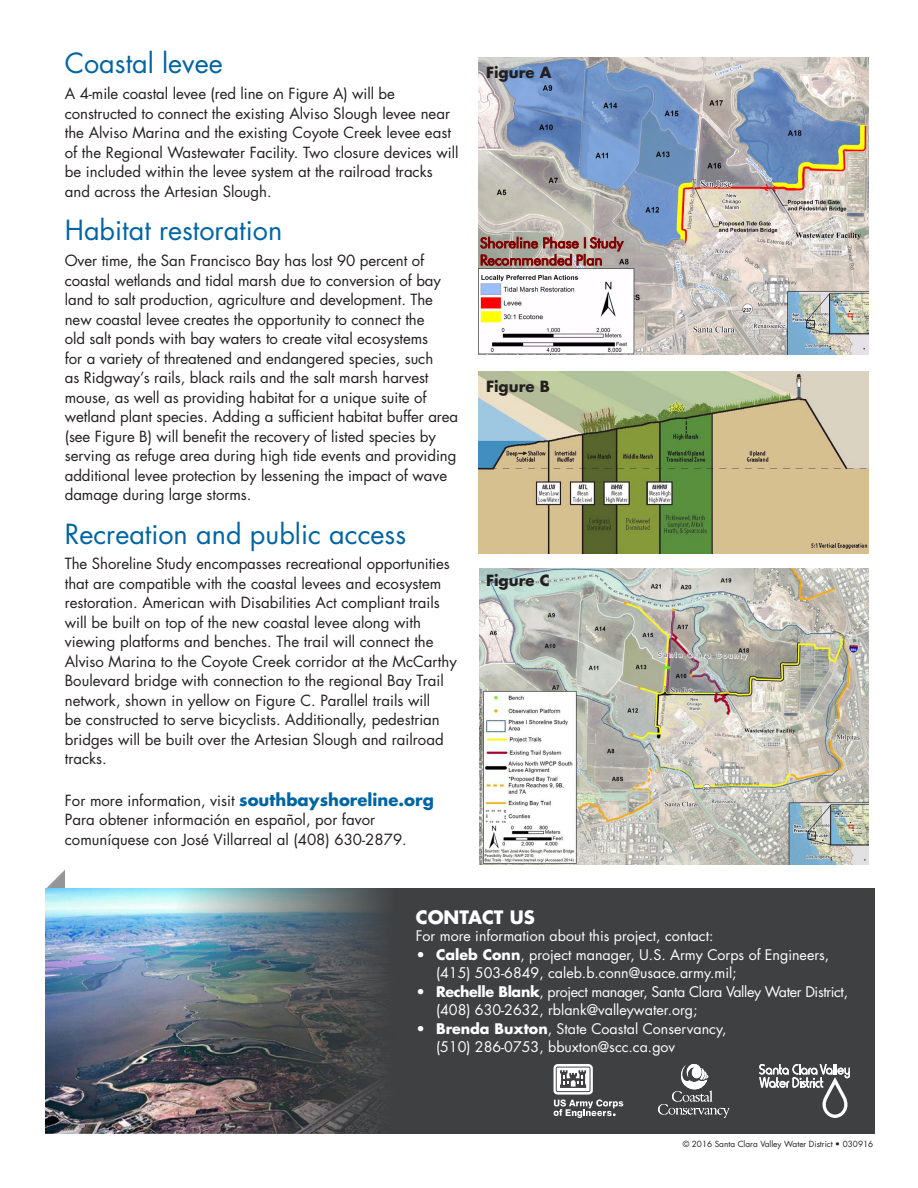
<style>
.page{position:relative;width:918px;height:1188px;background:#fff}
.page>*{position:absolute;margin:0;border:0;box-sizing:border-box;transform-origin:0 0}
.D-Subhead{font:27px "Futura Std";color:#0065a4}
.E-Body_text{font:27px "Futura Std";color:#0065a4}
.I-Copyright{font:700 18px "Futura Std";color:#fff}
.D-Subhead-2{font:15px/19.5px "Futura Std";letter-spacing:-.005em;color:#231f20}
.E-Body_text-2{font:15px/19.5px "Futura Std";color:#231f20}
.E-Body_text-3{font:700 15px "Futura Std";color:#231f20}
.I-Copyright-2{font:14.25px/18.5px "Futura Std";color:#fff}
.I-Copyright-3{font:14.25px/18.5px "Futura Std";letter-spacing:-.025em;color:#fff}
.t1{font:14.25px/17.1px "Futura BT";color:#800000}
.I-Copyright-4{font:8.25px "Futura Std";color:#231f20}
.s1{font-weight:700;font-size:16.5px;color:#0065a4}
.s2{font-weight:700}
</style>
<div class="page">
<svg style="left:46px;top:870px;width:19px;height:19px"></svg>
<img style="left:46px;top:889px;width:131px;height:245px">
<svg style="left:177px;top:889px;width:697px;height:245px;background:#474b4d"></svg>
<img style="left:479px;top:58px;width:390px;height:297px">
<svg style="left:480px;top:237px;width:144px;height:29px;background:#a17872"></svg>
<img style="left:479px;top:371px;width:390px;height:182px">
<img style="left:479px;top:569px;width:390px;height:295px">
<svg style="left:759px;top:1063px;width:93px;height:55px;background:#676869"></svg>
<svg style="left:554px;top:1064px;width:69px;height:54px"></svg>
<svg style="left:658px;top:1064px;width:72px;height:54px;background:#5f6061"></svg>
<p class="D-Subhead" style="left:65px;top:46px;width:160px">Coastal levee</p>
<p class="D-Subhead-2" style="left:65px;top:84px;width:395px">A 4-mile coastal levee (red line on Figure A) will be constructed to connect the existing Alviso Slough levee near the Alviso Marina and the existing Coyote Creek levee east of the Regional Wastewater Facility. Two closure devices will be included within the levee system at the railroad tracks and across the Artesian Slough.</p>
<p class="D-Subhead" style="left:65px;top:213px;width:219px">Habitat restoration</p>
<p class="D-Subhead-2" style="left:65px;top:251px;width:395px">Over time, the San Francisco Bay has lost 90 percent of coastal wetlands and tidal marsh due to conversion of bay land to salt production, agriculture and development. The new coastal levee creates the opportunity to connect the<br>old salt ponds with bay waters to create vital ecosystems<br>for a variety of threatened and endangered species, such<br>as Ridgway’s rails, black rails and the salt marsh harvest mouse, as well as providing habitat for a unique suite of wetland plant species. Adding a sufficient habitat buffer area (see Figure B) will benefit the recovery of listed species by serving as refuge area during high tide events and providing additional levee protection by lessening the impact of wave damage during large storms.</p>
<p class="E-Body_text" style="left:65px;top:517px;width:343px">Recreation and public access</p>
<p class="E-Body_text-2" style="left:65px;top:554px;width:394px">The Shoreline Study encompasses recreational opportunities that are compatible with the coastal levees and ecosystem restoration. American with Disabilities Act compliant trails will be built on top of the new coastal levee along with viewing platforms and benches. The trail will connect the Alviso Marina to the Coyote Creek corridor at the McCarthy Boulevard bridge with connection to the regional Bay Trail network, shown in yellow on Figure C. Parallel trails will<br>be constructed to serve bicyclists. Additionally, pedestrian bridges will be built over the Artesian Slough and railroad tracks.</p>
<p class="E-Body_text-2" style="left:65px;top:790px;width:371px">For more information, visit <span class="s1">southbayshoreline.org</span></p>
<p class="E-Body_text-2" style="left:65px;top:810px;width:344px">Para obtener información en español, por favor comuníquese con José Villarreal al (408) 630-2879.</p>
<p class="E-Body_text-3" style="left:486px;top:62px;width:67px">Figure A</p>
<p class="t1" style="left:480px;top:234px;width:145px">Shoreline Phase I Study<br>Recommended Plan</p>
<p class="E-Body_text-3" style="left:486px;top:376px;width:65px">Figure B</p>
<p class="E-Body_text-3" style="left:486px;top:571px;width:65px">Figure C</p>
<p class="I-Copyright" style="left:416px;top:905px;width:121px">CONTACT US</p>
<p class="I-Copyright-2" style="left:416px;top:927px;width:299px">For more information about this project, contact:</p>
<p class="I-Copyright-2" style="left:436px;top:945px;width:395px;text-indent:-20px"><span class="s2">• Caleb Conn</span>, project manager, U.S. Army Corps of Engineers, (415) 503-6849, caleb.b.conn@usace.army.mil;</p>
<p class="I-Copyright-3" style="left:436px;top:982px;width:414px;text-indent:-20px"><span class="s2">• Rechelle Blank</span>, project manager, Santa Clara Valley Water District, (408) 630-2632, rblank@valleywater.org;</p>
<p class="I-Copyright-2" style="left:436px;top:1019px;width:292px;text-indent:-20px"><span class="s2">• Brenda Buxton</span>, State Coastal Conservancy, (510) 286-0753, bbuxton@scc.ca.gov</p>
<p class="I-Copyright-4" style="left:683px;top:1138px;width:192px">© 2016 Santa Clara Valley Water District • 030916</p>
</div>
